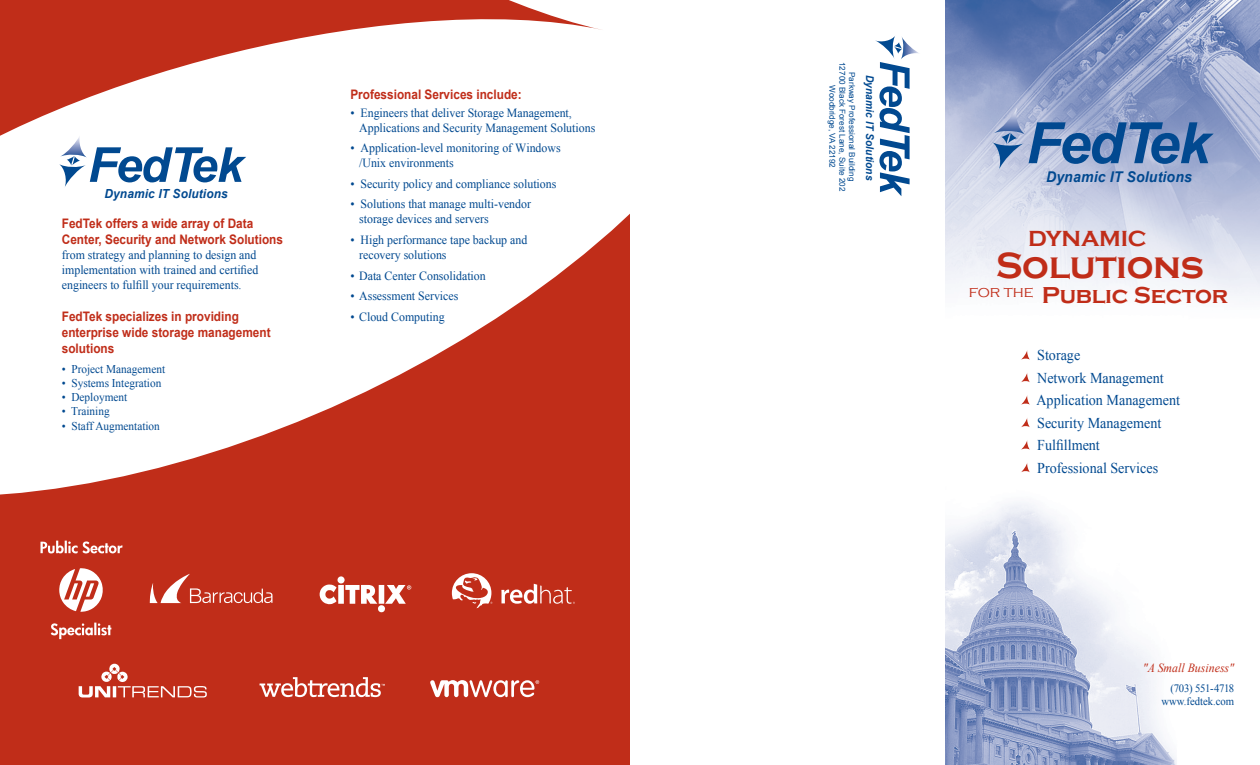
<style>
.page{position:relative;width:1260px;height:765px;background:#fff}
.page>*{position:absolute;margin:0;border:0;box-sizing:border-box;transform-origin:0 0}
.t1{font:700 37.5px "Copperplate Gothic";letter-spacing:-.01em;color:#c02d19}
.t2{font:700 23.75px "Copperplate Gothic";letter-spacing:-.01em;color:#c02d19}
.t3{font:700 22.5px "Copperplate Gothic";letter-spacing:-.01em;color:#c02d19}
.t4{font:300 16.25px "Copperplate Gothic";letter-spacing:-.01em;color:#c02d19}
.t5{font:15px "Times New Roman";color:#014990;scale:.94 1}
.t6{font:italic 700 14.88px "Arial";letter-spacing:.01em;color:#014990;scale:.95 1}
.t7{font:700 13.12px/15.8px "Arial";color:#c02d19;scale:.9 1}
.t8{font:12.5px/15px "Times New Roman";color:#014990;scale:.95 1}
.t9{font:italic 700 12.5px "Arial";letter-spacing:.01em;color:#014990;scale:.95 1}
.t10{font:italic 12.5px "Times New Roman";color:#c02d19;scale:.95 1}
.t11{font:11.88px "Times New Roman";color:#014990;scale:.95 1}
.t12{font:11.25px "Times New Roman";color:#014990;scale:.95 1}
.t13{font:11.25px "Times New Roman";letter-spacing:-.035em;color:#014990;scale:.95 1}
.t14{font:italic 700 10.75px "Arial";letter-spacing:.01em;color:#014990;scale:.95 1}
.t15{font:8.12px "Arial";color:#014990}
</style>
<div class="page">
<svg style="left:0;top:213px;width:630px;height:305px"></svg>
<svg style="left:0;top:0;width:603px;height:228px"></svg>
<svg style="left:59px;top:134px;width:187px;height:54px"></svg>
<svg style="left:875px;top:36px;width:44px;height:160px"></svg>
<img style="left:945px;top:0;width:315px;height:296px">
<svg style="left:992px;top:106px;width:222px;height:64px"></svg>
<div style="left:0;top:518px;width:630px;height:247px;background:#c02d19"></div>
<svg style="left:40px;top:541px;width:83px;height:13px"></svg>
<svg style="left:59px;top:568px;width:44px;height:44px"></svg>
<svg style="left:51px;top:623px;width:60px;height:16px"></svg>
<svg style="left:430px;top:680px;width:109px;height:17px"></svg>
<svg style="left:320px;top:576px;width:91px;height:37px"></svg>
<svg style="left:260px;top:677px;width:125px;height:20px"></svg>
<svg style="left:452px;top:573px;width:123px;height:35px"></svg>
<svg style="left:150px;top:574px;width:122px;height:29px"></svg>
<div style="left:544px;top:292px;width:86px;height:243px;background:#c02d19"></div>
<svg style="left:79px;top:664px;width:128px;height:34px"></svg>
<img style="left:945px;top:502px;width:232px;height:263px">
<svg style="left:1021px;top:350px;width:9px;height:10px"></svg>
<svg style="left:1021px;top:373px;width:9px;height:9px"></svg>
<svg style="left:1021px;top:395px;width:9px;height:10px"></svg>
<svg style="left:1021px;top:418px;width:9px;height:9px"></svg>
<svg style="left:1021px;top:440px;width:9px;height:10px"></svg>
<svg style="left:1021px;top:463px;width:9px;height:9px"></svg>
<p class="t9" style="left:105px;top:187px;width:131px">Dynamic IT Solutions</p>
<p class="t7" style="left:62px;top:216px;width:247px">FedTek offers a wide array of Data<br>Center, Security and Network Solutions</p>
<p class="t8" style="left:62px;top:247px;width:208px">from strategy and planning to design and implementation with trained and certified engineers to fulfill your requirements.</p>
<p class="t7" style="left:62px;top:309px;width:233px">FedTek specializes in providing enterprise wide storage management solutions</p>
<p class="t11" style="left:62px;top:361px;width:110px">• Project Management</p>
<p class="t11" style="left:62px;top:375px;width:106px">• Systems Integration</p>
<p class="t11" style="left:62px;top:389px;width:70px">• Deployment</p>
<p class="t11" style="left:62px;top:403px;width:52px">• Training</p>
<p class="t11" style="left:62px;top:418px;width:105px">• Staff Augmentation</p>
<p class="t7" style="left:350px;top:87px;width:192px">Professional Services include:</p>
<p class="t8" style="left:359px;top:105px;width:250px;text-indent:-9px">• Engineers that deliver Storage Management,<br>Applications and Security Management Solutions</p>
<p class="t8" style="left:359px;top:140px;width:214px;text-indent:-9px">• Application-level monitoring of Windows /Unix environments</p>
<p class="t8" style="left:350px;top:176px;width:218px">• Security policy and compliance solutions</p>
<p class="t8" style="left:359px;top:197px;width:182px;text-indent:-9px">• Solutions that manage multi-vendor storage devices and servers</p>
<p class="t8" style="left:359px;top:232px;width:179px;text-indent:-9px">• High performance tape backup and recovery solutions</p>
<p class="t8" style="left:350px;top:268px;width:144px">• Data Center Consolidation</p>
<p class="t8" style="left:350px;top:288px;width:115px">• Assessment Services</p>
<p class="t8" style="left:350px;top:309px;width:101px">• Cloud Computing</p>
<p class="t15" style="left:848px;top:62px;width:131px;rotate:90deg">12700 Black Forest Lane, Suite 202</p>
<p class="t15" style="left:857px;top:72px;width:111px;rotate:90deg">Parkway Professional Building</p>
<p class="t15" style="left:838px;top:85px;width:84px;rotate:90deg">Woodbridge, VA 22192</p>
<p class="t14" style="left:876px;top:75px;width:113px;rotate:90deg">Dynamic IT Solutions</p>
<p class="t6" style="left:1046px;top:169px;width:155px">Dynamic IT Solutions</p>
<p class="t3" style="left:1028px;top:226px;width:120px">DYNAMIC</p>
<p class="t1" style="left:996px;top:245px;width:210px">Solutions</p>
<p class="t2" style="left:1042px;top:282px;width:188px">Public Sector</p>
<p class="t4" style="left:969px;top:283px;width:66px">for the</p>
<p class="t5" style="left:1037px;top:345px;width:47px">Storage</p>
<p class="t5" style="left:1037px;top:367px;width:136px">Network Management</p>
<p class="t5" style="left:1036px;top:390px;width:154px">Application Management</p>
<p class="t5" style="left:1037px;top:412px;width:134px">Security Management</p>
<p class="t5" style="left:1037px;top:435px;width:68px">Fulfillment</p>
<p class="t5" style="left:1037px;top:457px;width:130px">Professional Services</p>
<p class="t10" style="left:1143px;top:660px;width:98px">"A Small Business"</p>
<p class="t13" style="left:1170px;top:680px;width:69px">(703) 551-4718</p>
<p class="t12" style="left:1161px;top:694px;width:78px">www.fedtek.com</p>
</div>
